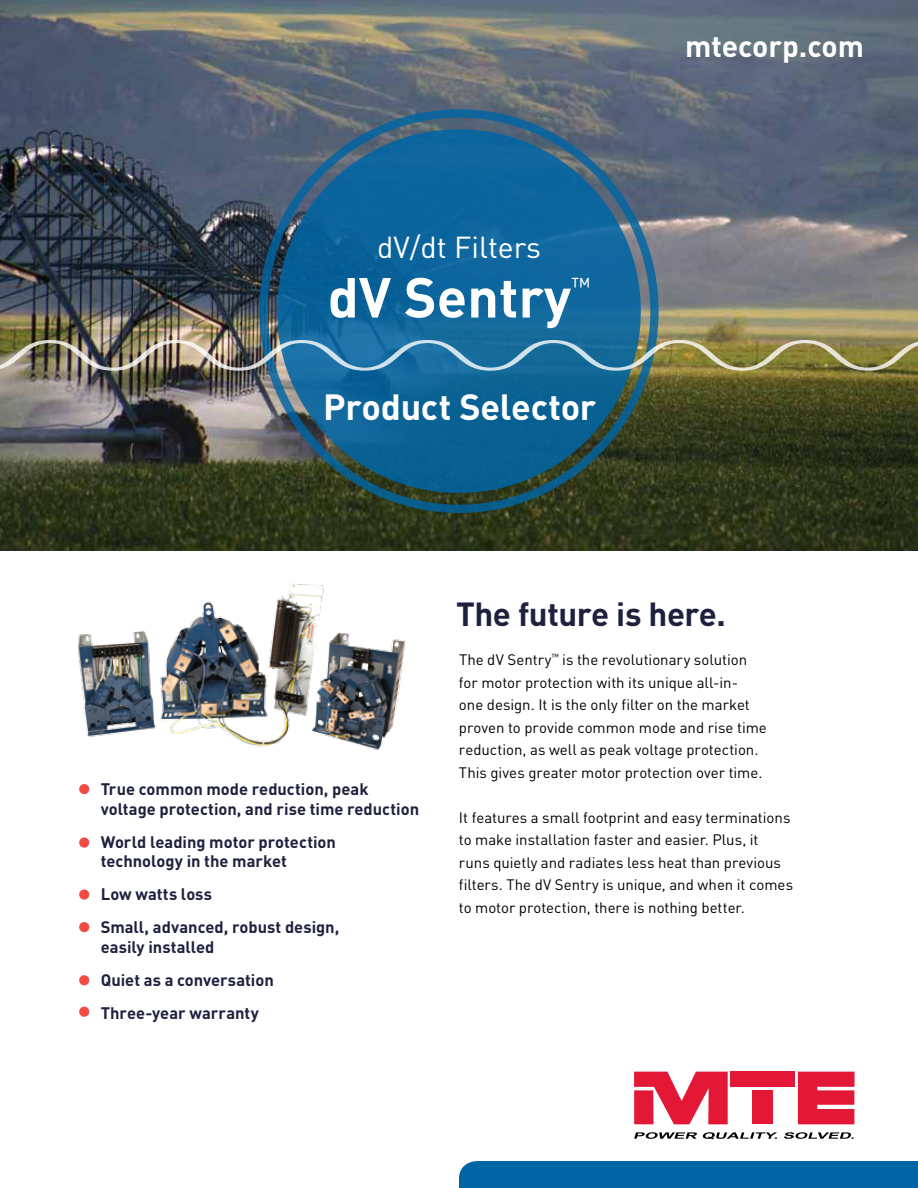
<style>
.page{position:relative;width:918px;height:1188px;background:#fff}
.page>*{position:absolute;margin:0;border:0;box-sizing:border-box;transform-origin:0 0}
.t1{font:700 55.5px "DINOT";color:#fff}
.t2{font:700 36px "DINOT";letter-spacing:-.01em;color:#fff}
.t3{font:700 33px "DINOT";letter-spacing:-.015em;color:#1e213e}
.t4{font:30px "DINOT";color:#fff}
.t5{font:700 30px "DINOT";color:#fff}
.t6{font:22.8px "DINOT";color:#fff}
.t7{font:700 16.5px/33px "DINOT";color:#1e213e}
.t8{font:15px/22.5px "DINOT";color:#000}
</style>
<div class="page">
<img style="left:0;top:0;width:918px;height:551px">
<div style="left:79px;top:784px;width:10px;height:10px;background:#f04b45;border-radius:50%"></div>
<div style="left:79px;top:838px;width:10px;height:10px;background:#f04b45;border-radius:50%"></div>
<div style="left:79px;top:889px;width:10px;height:11px;background:#f04b45;border-radius:50%"></div>
<div style="left:79px;top:922px;width:10px;height:10px;background:#f04b45;border-radius:50%"></div>
<div style="left:79px;top:975px;width:10px;height:10px;background:#f04b45;border-radius:50%"></div>
<div style="left:79px;top:1007px;width:10px;height:10px;background:#f04b45;border-radius:50%"></div>
<div style="left:459px;top:1161px;width:459px;height:27px;background:#0065a4"></div>
<img style="left:77px;top:583px;width:328px;height:168px">
<div style="left:277px;top:129px;width:364px;height:364px;background:#0c659d;border-radius:50%"></div>
<img style="left:0;top:340px;width:918px;height:31px">
<svg style="left:798px;top:1072px;width:57px;height:52px;background:#e5304c"></svg>
<svg style="left:634px;top:1072px;width:94px;height:52px"></svg>
<div style="left:753px;top:1090px;width:20px;height:34px;background:#e31837"></div>
<div style="left:731px;top:1072px;width:64px;height:15px;background:#e31837"></div>
<svg style="left:634px;top:1132px;width:63px;height:7px"></svg>
<svg style="left:703px;top:1132px;width:74px;height:7px"></svg>
<svg style="left:784px;top:1132px;width:70px;height:7px"></svg>
<h3 class="t4" style="left:377px;top:228px;width:165px">dV/dt Filters</h3>
<h1 class="t1" style="left:328px;top:261px;width:245px">dV Sentry</h1>
<h3 class="t6" style="left:571px;top:272px;width:21px">™</h3>
<h2 class="t2" style="left:323px;top:383px;width:274px">Product Selector</h2>
<h3 class="t5" style="left:685px;top:26px;width:180px">mtecorp.com</h3>
<p class="t7" style="left:101px;top:779px;width:320px;line-height:19.5px">True common mode reduction, peak voltage protection, and rise time reduction</p>
<p class="t7" style="left:101px;top:831px;width:237px;line-height:19.5px">World leading motor protection technology in the market</p>
<p class="t7" style="left:101px;top:877px;width:240px">Low watts loss<br>Small, advanced, robust design,</p>
<p class="t7" style="left:101px;top:930px;width:175px">easily installed<br>Quiet as a conversation<br>Three-year warranty</p>
<h3 class="t3" style="left:456px;top:592px;width:271px">The future is here.</h3>
<p class="t8" style="left:459px;top:648px;width:309px">The dV Sentry<sup>™</sup> is the revolutionary solution for motor protection with its unique all-in-<br>one design. It is the only filter on the market proven to provide common mode and rise time reduction, as well as peak voltage protection.<br>This gives greater motor protection over time.</p>
<p class="t8" style="left:459px;top:806px;width:336px">It features a small footprint and easy terminations to make installation faster and easier. Plus, it runs quietly and radiates less heat than previous filters. The dV Sentry is unique, and when it comes to motor protection, there is nothing better.</p>
</div>
